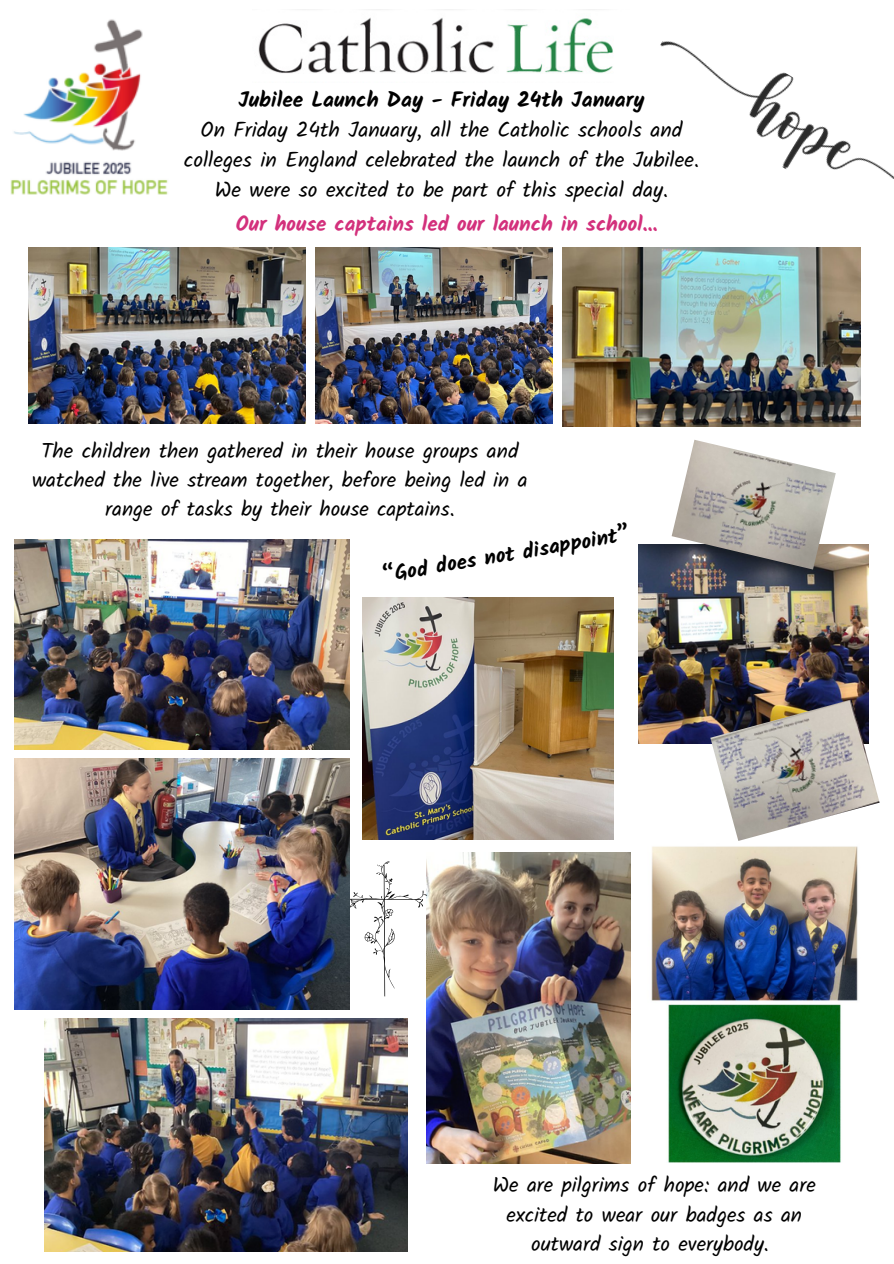
<style>
.page{position:relative;width:894px;height:1264px;background:#fff}
.page>*{position:absolute;margin:0;border:0;box-sizing:border-box;transform-origin:0 0}
.t1{font:21.3px/29.8px "Kalam";color:#000;text-align:center}
.t2{font:700 21.3px "Kalam";color:#000}
.t3{font:21px/29.2px "Kalam";color:#000;text-align:center}
.t4{font:700 21px "Kalam";color:#d3307c}
.t5{font:700 21px "Kalam";color:#000}
</style>
<div class="page">
<img style="left:258px;top:17px;width:355px;height:56px">
<img style="left:10px;top:19px;width:158px;height:176px">
<img style="left:660px;top:41px;width:233px;height:214px">
<img style="left:426px;top:852px;width:204px;height:311px">
<img style="left:651px;top:846px;width:207px;height:316px">
<img style="left:14px;top:539px;width:336px;height:210px">
<img style="left:362px;top:597px;width:251px;height:242px">
<img style="left:29px;top:247px;width:276px;height:176px">
<img style="left:316px;top:247px;width:236px;height:177px">
<img style="left:562px;top:247px;width:298px;height:179px">
<img style="left:14px;top:758px;width:336px;height:251px">
<img style="left:45px;top:1018px;width:362px;height:233px">
<svg style="left:349px;top:861px;width:78px;height:135px"></svg>
<img style="left:638px;top:544px;width:230px;height:200px">
<img style="left:710px;top:699px;width:169px;height:142px">
<img style="left:671px;top:440px;width:164px;height:129px">
<p class="t2" style="left:238px;top:87px;width:407px">Jubilee Launch Day - Friday 24th January</p>
<p class="t1" style="left:184px;top:115px;width:516px">On Friday 24th January, all the Catholic schools and colleges in England celebrated the launch of the Jubilee.<br>We were so excited to be part of this special day.</p>
<p class="t4" style="left:236px;top:211px;width:423px">Our house captains led our launch in school...</p>
<p class="t3" style="left:32px;top:436px;width:497px">The children then gathered in their house groups and watched the live stream together, before being led in a range of tasks by their house captains.</p>
<p class="t5" style="left:380px;top:564px;width:252px;rotate:-10deg">“God does not disappoint”</p>
<h1 class="t3" style="left:492px;top:1170px;width:324px">We are pilgrims of hope: and we are excited to wear our badges as an outward sign to everybody.</h1>
</div>
